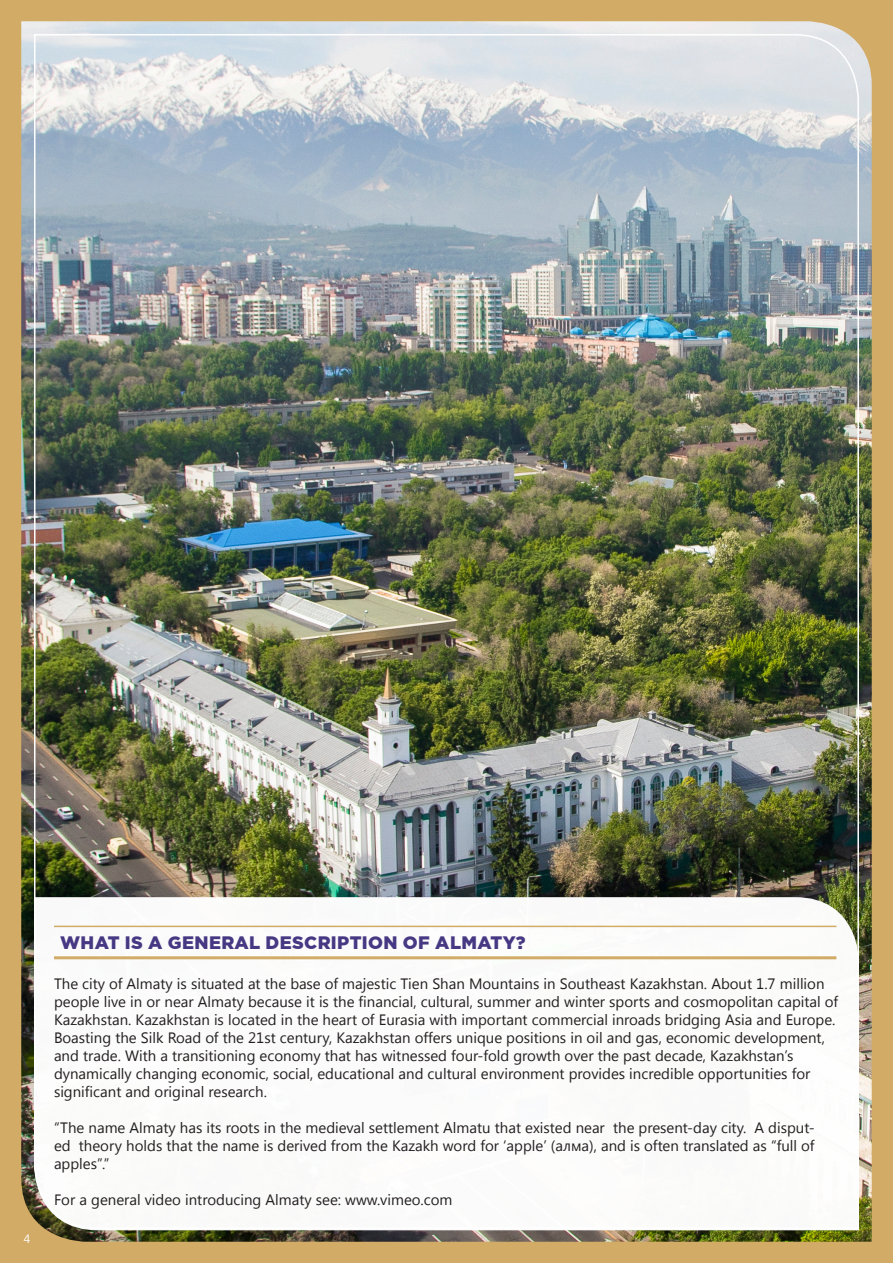
<style>
.page{position:relative;width:893px;height:1263px;background:#fff}
.page>*{position:absolute;margin:0;border:0;box-sizing:border-box;transform-origin:0 0}
.zogo_black{font:900 18px "Gotham Pro";letter-spacing:.02em;color:#463883}
.osn{font:15px/18px "Segoe UI";color:#231f20}
.t1{font:12px "Segoe UI";color:#fff}
</style>
<div class="page">
<img style="left:0;top:0;width:893px;height:1263px">
<p class="t1" style="left:24px;top:1230px;width:8px">4</p>
<p class="zogo_black" style="left:60px;top:932px;width:467px">WHAT IS A GENERAL DESCRIPTION OF ALMATY?</p>
<p class="osn" style="left:54px;top:974px;width:786px">The city of Almaty is situated at the base of majestic Tien Shan Mountains in Southeast Kazakhstan. About 1.7 million people live in or near Almaty because it is the financial, cultural, summer and winter sports and cosmopolitan capital of Kazakhstan. Kazakhstan is located in the heart of Eurasia with important commercial inroads bridging Asia and Europe.<br>Boasting the Silk Road of the 21st century, Kazakhstan offers unique positions in oil and gas, economic development, and trade. With a transitioning economy that has witnessed four-fold growth over the past decade, Kazakhstan’s dynamically changing economic, social, educational and cultural environment provides incredible opportunities for significant and original research.</p>
<p class="osn" style="left:54px;top:1118px;width:762px;text-align:justify">“The name Almaty has its roots in the medieval settlement Almatu that existed near the present-day city. A disput&shy;ed theory holds that the name is derived from the Kazakh word for ‘apple’ (алма), and is often translated as “full of apples”.”</p>
<p class="osn" style="left:54px;top:1190px;width:400px">For a general video introducing Almaty see: www.vimeo.com</p>
</div>
